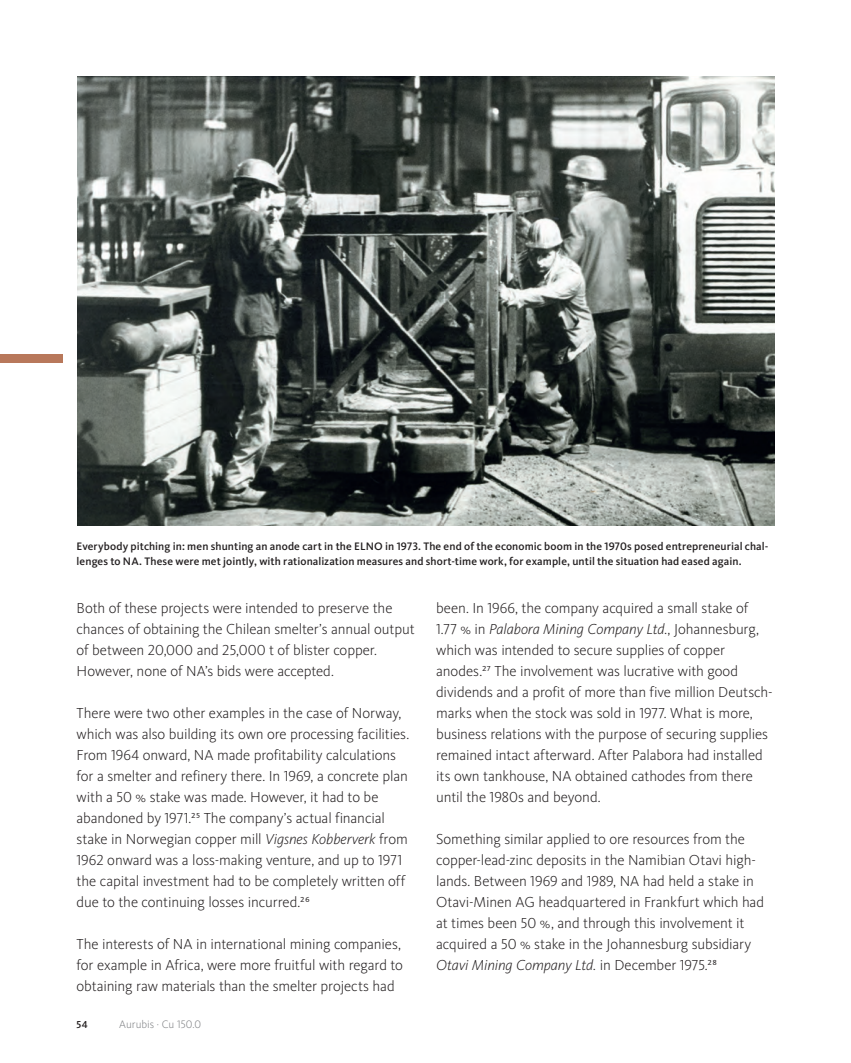
<style>
.page{position:relative;width:851px;height:1063px;background:#fff}
.page>*{position:absolute;margin:0;border:0;box-sizing:border-box;transform-origin:0 0}
.t1{font:300 15px/21px "Kievit Pro";letter-spacing:-.01em;color:#231f20}
.t2{font:500 11.25px/15px "Kievit Pro";letter-spacing:.01em;color:#231f20}
.t3{font:300 11.25px "Kievit Pro";color:#808285}
.t4{font:500 10.5px "Kievit Pro";color:#231f20}
.s1{font-style:italic}
</style>
<div class="page">
<img style="left:77px;top:77px;width:697px;height:448px">
<div style="left:0;top:354px;width:63px;height:9px;background:#b8785b"></div>
<p class="t2" style="left:77px;top:538px;width:693px">Everybody pitching in: men shunting an anode cart in the ELNO in 1973. The end of the economic boom in the 1970s posed entrepreneurial chal&shy;lenges to NA. These were met jointly, with rationalization measures and short-time work, for example, until the situation had eased again.</p>
<p class="t1" style="left:77px;top:597px;width:339px">Both of these projects were intended to preserve the chances of obtaining the Chilean smelter’s annual output of between 20,000 and 25,000 t of blister copper.<br>However, none of NA’s bids were accepted.</p>
<p class="t1" style="left:77px;top:702px;width:334px">There were two other examples in the case of Norway, which was also building its own ore processing facilities.<br>From 1964 onward, NA made profitability calculations for a smelter and refinery there. In 1969, a concrete plan with a 50 % stake was made. However, it had to be abandoned by 1971.25 The company’s actual financial stake in Norwegian copper mill <span class="s1">Vigsnes Kobberverk</span> from 1962 onward was a loss-making venture, and up to 1971 the capital investment had to be completely written off due to the continuing losses incurred.26</p>
<p class="t1" style="left:77px;top:933px;width:328px;text-align:justify">The interests of NA in international mining companies, for example in Africa, were more fruitful with regard to obtaining raw materials than the smelter projects had</p>
<p class="t1" style="left:436px;top:597px;width:336px">been. In 1966, the company acquired a small stake of 1.77 % in <span class="s1">Palabora Mining Company Ltd.</span>, Johannesburg, which was intended to secure supplies of copper anodes.27 The involvement was lucrative with good dividends and a profit of more than five million Deutsch&shy;marks when the stock was sold in 1977. What is more, business relations with the purpose of securing supplies remained intact afterward. After Palabora had installed its own tankhouse, NA obtained cathodes from there until the 1980s and beyond.</p>
<p class="t1" style="left:436px;top:828px;width:329px">Something similar applied to ore resources from the copper-lead-zinc deposits in the Namibian Otavi high&shy;lands. Between 1969 and 1989, NA had held a stake in Otavi-Minen AG headquartered in Frankfurt which had at times been 50 %, and through this involvement it acquired a 50 % stake in the Johannesburg subsidiary <span class="s1">Otavi Mining Company Ltd.</span> in December 1975.28</p>
<p class="t4" style="left:77px;top:1018px;width:13px">54</p>
<p class="t3" style="left:119px;top:1017px;width:83px">Aurubis · Cu 150.0</p>
</div>
